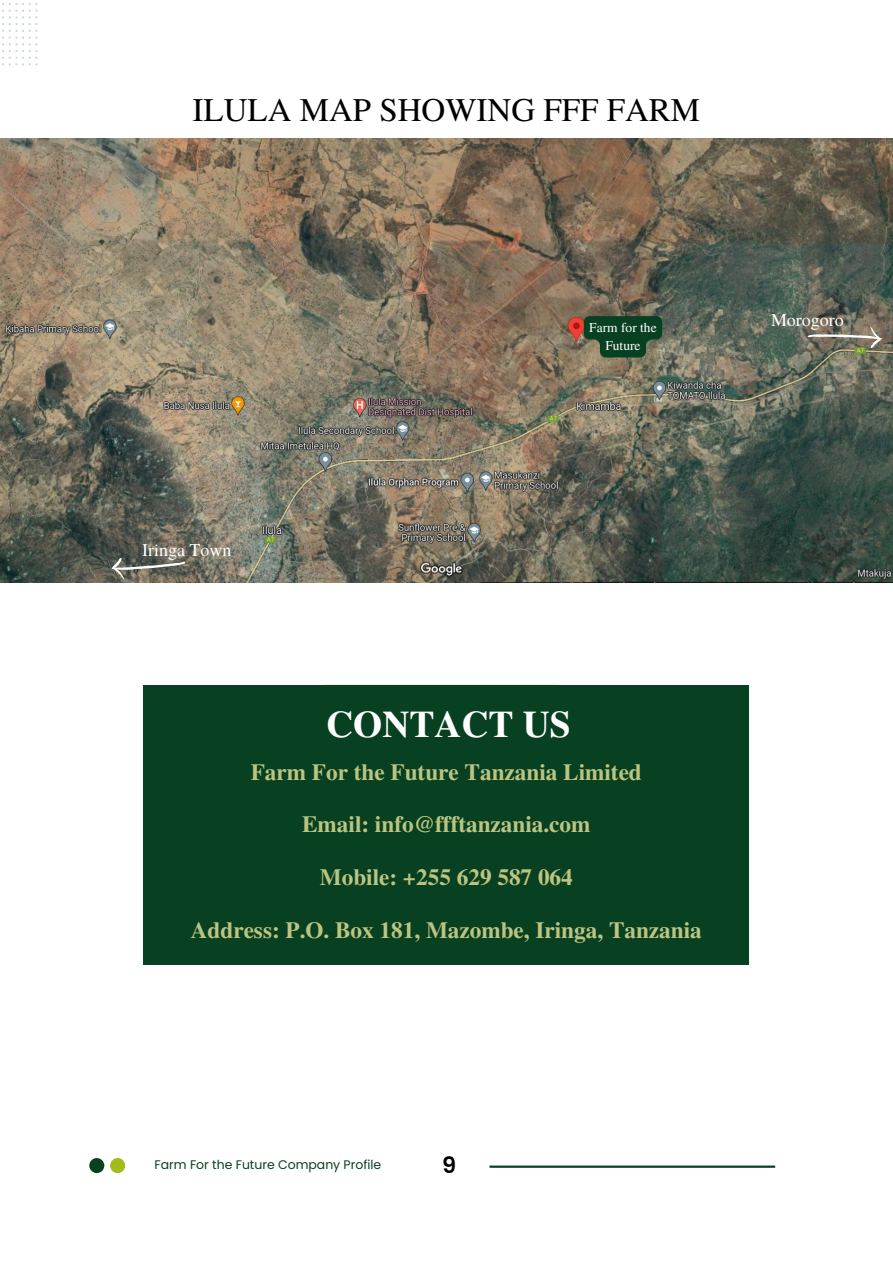
<style>
.page{position:relative;width:893px;height:1264px;background:#fff}
.page>*{position:absolute;margin:0;border:0;box-sizing:border-box;transform-origin:0 0}
.t1{font:700 37.5px "Te X Gyre Termes";color:#fff}
.t2{font:33px "Te X Gyre Termes";color:#000}
.t3{font:700 23.25px "Te X Gyre Termes";color:#bcc482}
.t4{font:600 22.5px "Poppins";color:#000}
.t5{font:18px "Te X Gyre Termes";color:#fff}
.t6{font:13.5px "Te X Gyre Termes";color:#fff}
.t7{font:12.45px "Poppins";color:#084121}
</style>
<div class="page">
<svg style="left:2px;top:3px;width:35px;height:62px"></svg>
<img style="left:0;top:139px;width:892px;height:443px">
<svg style="left:807px;top:325px;width:75px;height:23px"></svg>
<svg style="left:110px;top:557px;width:77px;height:24px"></svg>
<div style="left:89px;top:1157px;width:15px;height:16px;background:#084121;border-radius:50%"></div>
<div style="left:110px;top:1157px;width:15px;height:16px;background:#a4bb1a;border-radius:50%"></div>
<hr style="left:489px;top:1165px;width:286px;height:2px;background:#084121">
<div style="left:143px;top:684px;width:606px;height:280px;background:#084121"></div>
<svg style="left:583px;top:316px;width:79px;height:41px"></svg>
<p class="t2" style="left:192px;top:86px;width:509px">ILULA MAP SHOWING FFF FARM</p>
<p class="t6" style="left:589px;top:318px;width:69px">Farm for the</p>
<p class="t6" style="left:605px;top:336px;width:37px">Future</p>
<p class="t5" style="left:771px;top:307px;width:74px">Morogoro</p>
<p class="t5" style="left:142px;top:537px;width:91px">Iringa Town</p>
<p class="t1" style="left:326px;top:695px;width:246px">CONTACT US</p>
<p class="t3" style="left:251px;top:753px;width:392px">Farm For the Future Tanzania Limited</p>
<p class="t3" style="left:302px;top:806px;width:290px">Email: info@ffftanzania.com</p>
<p class="t3" style="left:320px;top:859px;width:254px">Mobile: +255 629 587 064</p>
<p class="t3" style="left:191px;top:912px;width:512px">Address: P.O. Box 181, Mazombe, Iringa, Tanzania</p>
<p class="t7" style="left:154px;top:1155px;width:228px">Farm For the Future Company Profile</p>
<p class="t4" style="left:442px;top:1149px;width:16px">9</p>
</div>
